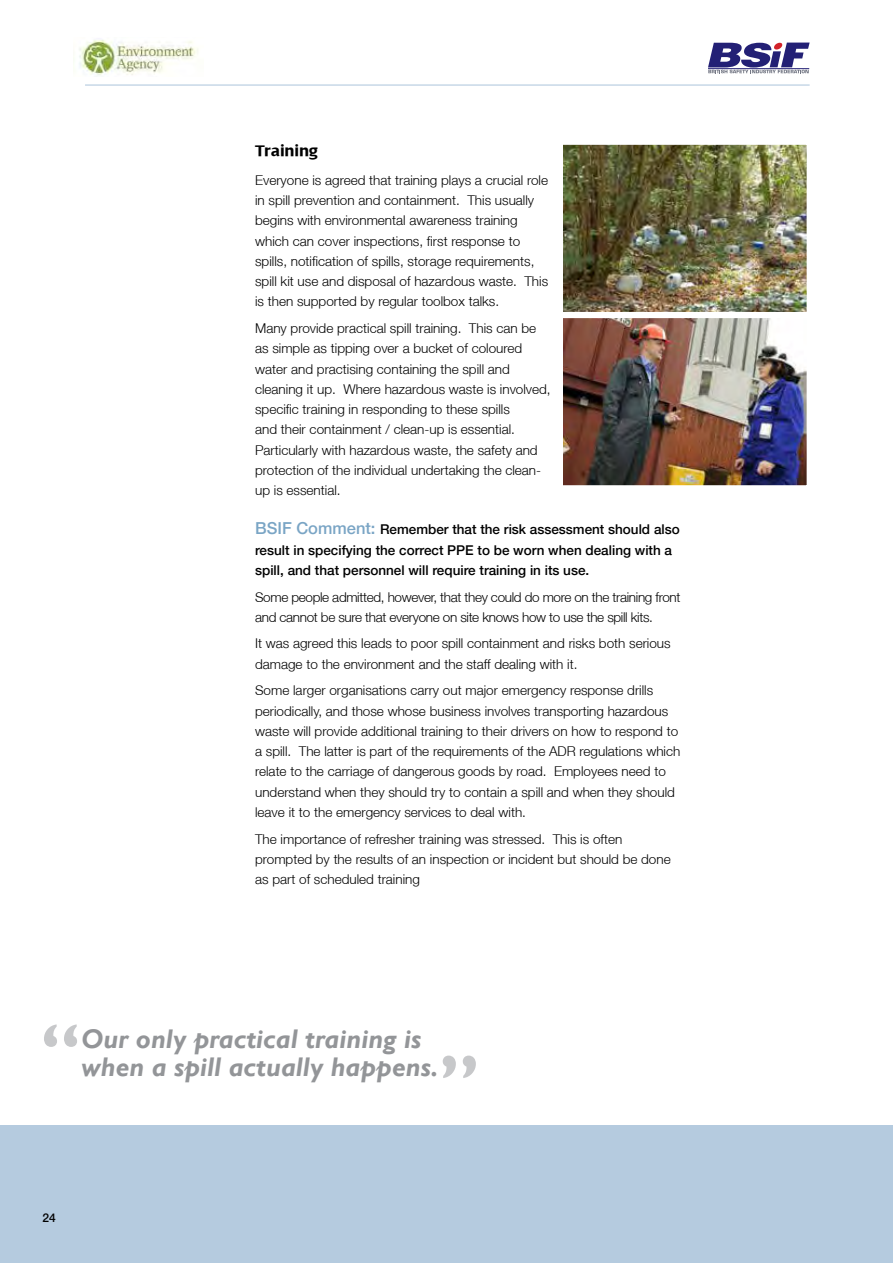
<style>
.page{position:relative;width:893px;height:1263px;background:#fff}
.page>*{position:absolute;margin:0;border:0;box-sizing:border-box;transform-origin:0 0}
.t1{font:700 72px "Gill Sans";color:#c7c8ca}
.t2{font:italic 700 27px "Gill Sans";color:#939598}
.t3{font:700 16.5px "Dialog";color:#000}
.t4{font:300 13.5px/20.2px "Helvetica Neue LT";color:#000}
.t5{font:500 13.5px/20.2px "Helvetica Neue LT";color:#000}
.t6{font:300 13.5px/20.2px "Helvetica Neue LT";letter-spacing:-.025em;color:#000}
.t7{font:500 12px "Helvetica Neue LT";color:#000}
.s1{font-size:16.5px;color:#7aa5c5}
</style>
<div class="page">
<div style="left:0;top:1126px;width:893px;height:137px;background:#b5cbdf"></div>
<hr style="left:85px;top:84px;width:725px;height:2px;background:#b5cbdf">
<svg style="left:708px;top:43px;width:102px;height:30px"></svg>
<hr style="left:708px;top:68px;width:101px;height:1px;background:#232075">
<img style="left:79px;top:40px;width:119px;height:35px">
<img style="left:564px;top:319px;width:242px;height:165px">
<div style="left:560px;top:315px;width:250px;height:173px;border:3px solid #fff"></div>
<img style="left:564px;top:146px;width:242px;height:165px">
<div style="left:560px;top:142px;width:250px;height:173px;border:3px solid #fff"></div>
<p class="t3" style="left:255px;top:142px;width:64px">Training</p>
<p class="t4" style="left:255px;top:170px;width:295px">Everyone is agreed that training plays a crucial role in spill prevention and containment. This usually begins with environmental awareness training which can cover inspections, first response to spills, notification of spills, storage requirements, spill kit use and disposal of hazardous waste. This is then supported by regular toolbox talks.</p>
<p class="t4" style="left:255px;top:318px;width:297px">Many provide practical spill training. This can be as simple as tipping over a bucket of coloured water and practising containing the spill and cleaning it up. Where hazardous waste is involved, specific training in responding to these spills<br>and their containment / clean-up is essential.<br>Particularly with hazardous waste, the safety and protection of the individual undertaking the clean&shy;up is essential.</p>
<p class="t5" style="left:255px;top:519px;width:426px"><span class="s1">BSIF Comment:</span> Remember that the risk assessment should also result in specifying the correct PPE to be worn when dealing with a spill, and that personnel will require training in its use.</p>
<p class="t6" style="left:255px;top:586px;width:427px">Some people admitted, however, that they could do more on the training front and cannot be sure that everyone on site knows how to use the spill kits.</p>
<p class="t4" style="left:255px;top:633px;width:417px">It was agreed this leads to poor spill containment and risks both serious damage to the environment and the staff dealing with it.</p>
<p class="t4" style="left:255px;top:680px;width:427px">Some larger organisations carry out major emergency response drills periodically, and those whose business involves transporting hazardous waste will provide additional training to their drivers on how to respond to a spill. The latter is part of the requirements of the ADR regulations which relate to the carriage of dangerous goods by road. Employees need to understand when they should try to contain a spill and when they should leave it to the emergency services to deal with.</p>
<p class="t4" style="left:255px;top:828px;width:417px">The importance of refresher training was stressed. This is often prompted by the results of an inspection or incident but should be done as part of scheduled training</p>
<h1 class="t1" style="left:40px;top:1006px;width:42px">“</h1>
<h2 class="t2" style="left:81px;top:1023px;width:342px">Our only practical training is</h2>
<h2 class="t2" style="left:81px;top:1051px;width:359px">when a spill actually happens.</h2>
<h1 class="t1" style="left:480px;top:1096px;width:42px;rotate:-180deg">“</h1>
<p class="t7" style="left:43px;top:1210px;width:15px">24</p>
</div>
